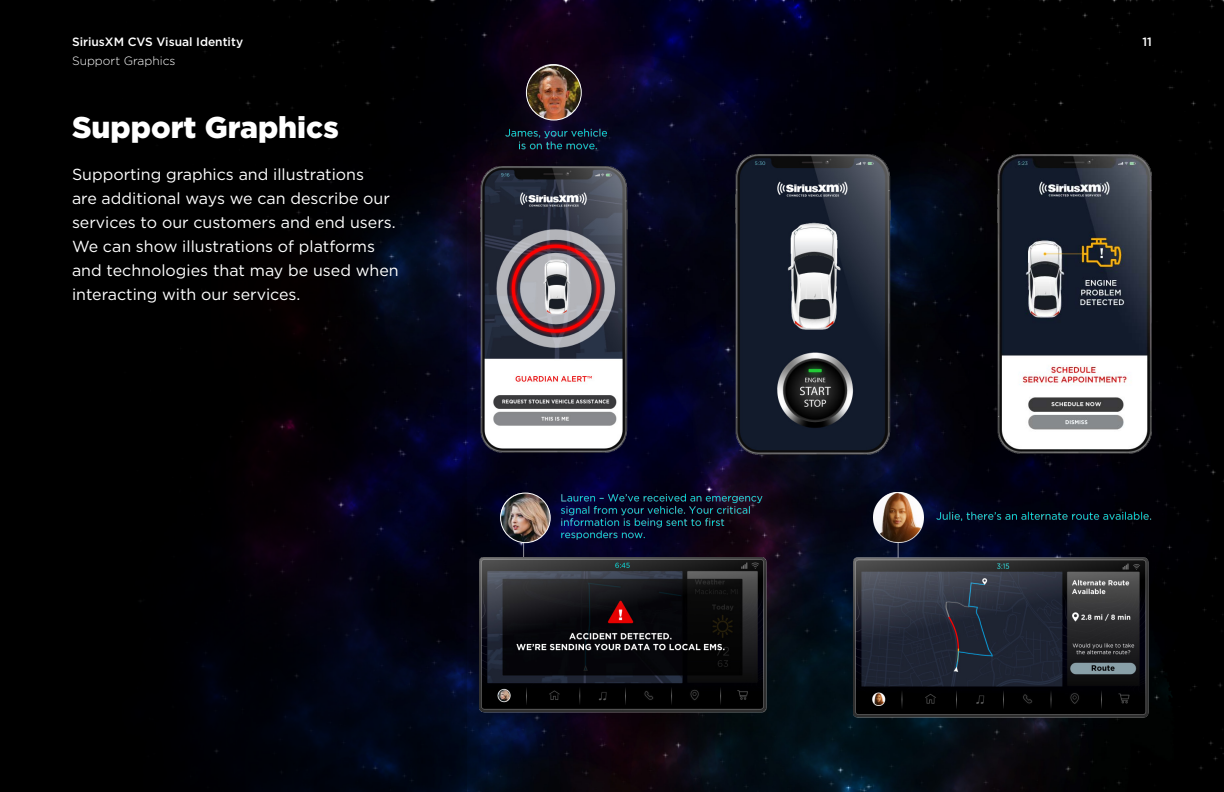
<style>
.page{position:relative;width:1224px;height:792px;background:#fff}
.page>*{position:absolute;margin:0;border:0;box-sizing:border-box;transform-origin:0 0}
.t1{font:900 30px "Gotham HTF";color:#fff}
.t2{font:16px/24px "Gotham HTF";color:#fff}
.t3{font:500 12px "Gotham HTF";color:#fff}
.t4{font:300 12px "Gotham HTF";color:#fff}
</style>
<div class="page">
<img style="left:467px;top:0;width:757px;height:792px">
<svg style="left:0;top:0;width:467px;height:792px;background:#010106"></svg>
<img style="left:480px;top:65px;width:148px;height:89px">
<img style="left:480px;top:493px;width:299px;height:243px">
<img style="left:735px;top:154px;width:155px;height:301px">
<img style="left:854px;top:493px;width:298px;height:248px">
<img style="left:998px;top:154px;width:154px;height:299px">
<img style="left:526px;top:65px;width:55px;height:55px;border-radius:27px">
<div style="left:526px;top:65px;width:56px;height:55px;border:1px solid #fff;border-radius:50%"></div>
<img style="left:501px;top:493px;width:49px;height:50px;border-radius:25px">
<div style="left:500px;top:493px;width:51px;height:50px;border:1px solid #fff;border-radius:50%"></div>
<img style="left:479px;top:558px;width:286px;height:153px">
<img style="left:873px;top:493px;width:51px;height:50px">
<img style="left:480px;top:166px;width:148px;height:287px">
<p class="t3" style="left:72px;top:35px;width:173px">SiriusXM CVS Visual Identity</p>
<p class="t4" style="left:72px;top:54px;width:105px">Support Graphics</p>
<p class="t1" style="left:72px;top:110px;width:268px">Support Graphics</p>
<p class="t2" style="left:72px;top:162px;width:328px">Supporting graphics and illustrations<br>are additional ways we can describe our services to our customers and end users.<br>We can show illustrations of platforms and technologies that may be used when interacting with our services.</p>
<p class="t3" style="left:1142px;top:35px;width:11px">11</p>
</div>
